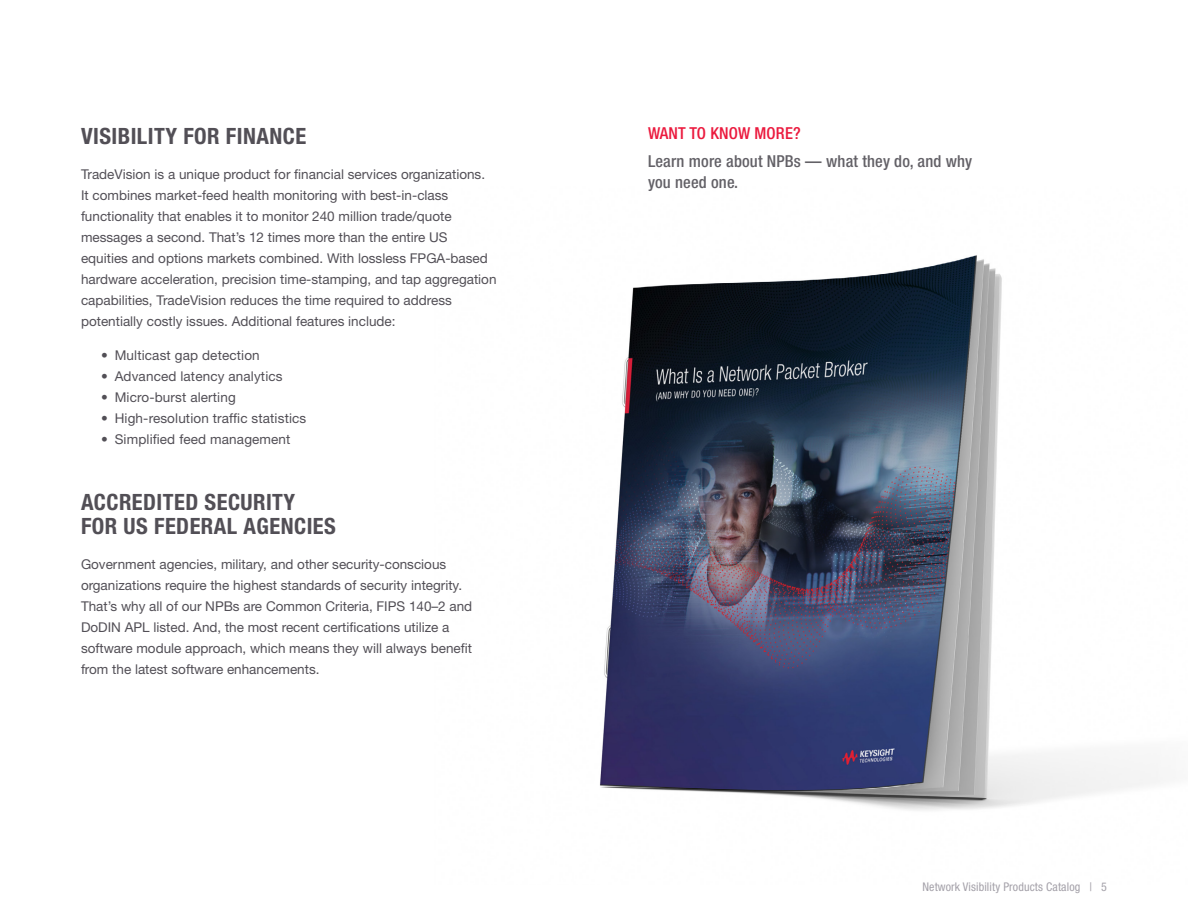
<style>
.page{position:relative;width:1188px;height:918px;background:#fff}
.page>*{position:absolute;margin:0;border:0;box-sizing:border-box;transform-origin:0 0}
.t1{font:700 condensed 22.5px/24px "Helvetica Neue LT Std";letter-spacing:.02em;color:#524f56}
.t2{font:500 condensed 16.5px/21px "Helvetica Neue LT Std";letter-spacing:.01em;color:#636167}
.t3{font:500 condensed 16.5px "Helvetica Neue LT Std";letter-spacing:.01em;color:#eb1a3e}
.t4{font:13.5px/21px "Helvetica Neue LT Std";color:#524f56}
.t5{font:condensed 12px "Helvetica Neue LT Std";letter-spacing:.01em;color:#a4a1a9}
</style>
<div class="page">
<img style="left:600px;top:255px;width:560px;height:556px">
<h1 class="t1" style="left:81px;top:124px;width:227px">VISIBILITY FOR FINANCE</h1>
<p class="t4" style="left:81px;top:163px;width:417px">TradeVision is a unique product for financial services organizations.<br>It combines market-feed health monitoring with best-in-class functionality that enables it to monitor 240 million trade/quote messages a second. That’s 12 times more than the entire US equities and options markets combined. With lossless FPGA-based hardware acceleration, precision time-stamping, and tap aggregation capabilities, TradeVision reduces the time required to address potentially costly issues. Additional features include:</p>
<p class="t4" style="left:101px;top:345px;width:160px">• Multicast gap detection</p>
<p class="t4" style="left:101px;top:366px;width:183px">• Advanced latency analytics</p>
<p class="t4" style="left:101px;top:387px;width:136px">• Micro-burst alerting</p>
<p class="t4" style="left:101px;top:408px;width:207px">• High-resolution traffic statistics</p>
<p class="t4" style="left:101px;top:429px;width:191px">• Simplified feed management</p>
<h1 class="t1" style="left:81px;top:490px;width:256px">ACCREDITED SECURITY<br>FOR US FEDERAL AGENCIES</h1>
<p class="t4" style="left:81px;top:553px;width:393px">Government agencies, military, and other security-conscious organizations require the highest standards of security integrity.<br>That’s why all of our NPBs are Common Criteria, FIPS 140–2 and DoDIN APL listed. And, the most recent certifications utilize a software module approach, which means they will always benefit from the latest software enhancements.</p>
<p class="t3" style="left:648px;top:123px;width:154px">WANT TO KNOW MORE?</p>
<p class="t2" style="left:648px;top:150px;width:326px">Learn more about NPBs — what they do, and why you need one.</p>
<p class="t5" style="left:922px;top:880px;width:186px">Network Visibility Products Catalog | 5</p>
</div>
